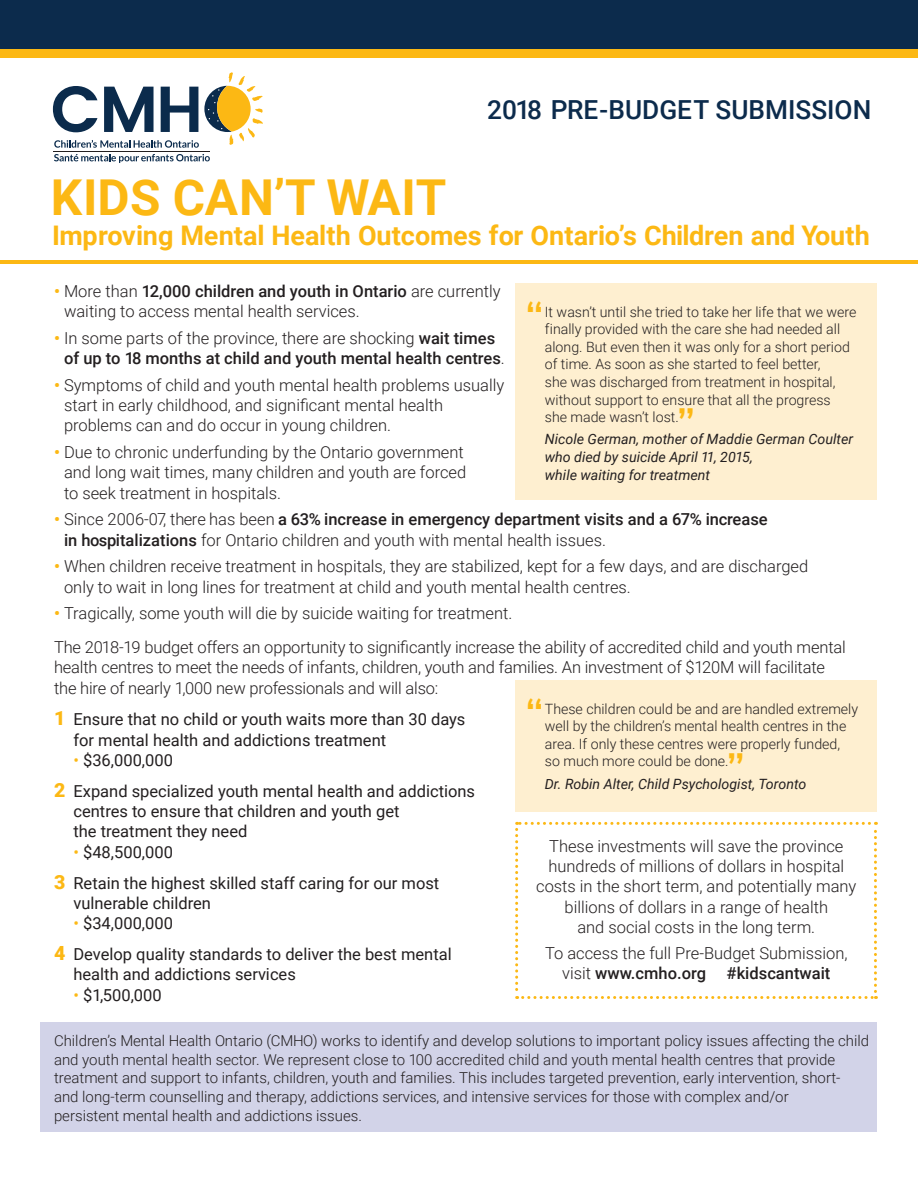
<style>
.page{position:relative;width:918px;height:1188px;background:#fff}
.page>*{position:absolute;margin:0;border:0;box-sizing:border-box;transform-origin:0 0}
.BEBAS_BLUE{font:700 49.5px "Roboto";letter-spacing:.01em;color:#fcb814}
.t1{font:700 40.5px "Century Gothic";color:#fcb814}
.BEBAS_BLUE-2{font:700 27px "Roboto";color:#fcb814}
.t2{font:500 26.25px "Roboto";color:#0c2b4c}
.t3{font:300 16.5px/20.2px "Roboto";color:#231f20}
.t4{font:16.5px/20.2px "Roboto";color:#231f20}
.t5{font:500 16.5px/20.2px "Roboto";color:#231f20}
.t6{font:300 15px/18.8px "Roboto";color:#231f20}
.t7{font:300 14.1px/17.5px "Roboto";color:#231f20}
.t8{font:italic 14.1px/17.5px "Roboto";color:#231f20}
.s1{font-weight:700;color:#fcb814}
.s2{font-weight:500}
.s3{font-weight:300}
.s4{font-weight:900;font-size:19.5px;color:#fcb814}
.s5{color:#fcb814}
</style>
<div class="page">
<hr style="left:0;top:260px;width:918px;height:3px;background:#fcb814">
<div style="left:40px;top:1022px;width:838px;height:110px;background:#d2d3e8"></div>
<div style="left:515px;top:284px;width:362px;height:216px;background:#feefd0"></div>
<div style="left:515px;top:680px;width:362px;height:132px;background:#feefd0"></div>
<svg style="left:515px;top:822px;width:362px;height:177px"></svg>
<div style="left:0;top:48px;width:918px;height:10px;background:#fcb814"></div>
<div style="left:0;top:0;width:918px;height:49px;background:#0c2b4c"></div>
<svg style="left:54px;top:154px;width:156px;height:9px"></svg>
<hr style="left:53px;top:151px;width:157px;height:1px;background:#231f20">
<svg style="left:53px;top:72px;width:210px;height:76px"></svg>
<p class="t2" style="left:487px;top:91px;width:386px">2018 PRE-BUDGET SUBMISSION</p>
<p class="BEBAS_BLUE" style="left:51px;top:162px;width:397px">KIDS CAN’T WAIT</p>
<p class="BEBAS_BLUE-2" style="left:52px;top:217px;width:819px">Improving Mental Health Outcomes for Ontario’s Children and Youth</p>
<p class="t3" style="left:64px;top:280px;width:438px;text-indent:-10px"><span class="s1">•</span> More than <span class="s2">12,000 children and youth in Ontario</span> are currently waiting to access mental health services.</p>
<p class="t5" style="left:64px;top:327px;width:442px;text-indent:-10px"><span class="s1">•</span> <span class="s3">In some parts of the province, there are shocking</span> wait times of up to 18 months at child and youth mental health centres<span class="s3">.</span></p>
<p class="t3" style="left:64px;top:374px;width:442px;text-indent:-10px"><span class="s1">•</span> Symptoms of child and youth mental health problems usually start in early childhood, and significant mental health problems can and do occur in young children.</p>
<p class="t3" style="left:64px;top:442px;width:404px;text-indent:-10px"><span class="s1">•</span> Due to chronic underfunding by the Ontario government and long wait times, many children and youth are forced to seek treatment in hospitals.</p>
<p class="t3" style="left:64px;top:509px;width:705px;text-indent:-10px"><span class="s1">•</span> Since 2006-07, there has been <span class="s2">a 63% increase in emergency department visits and a 67% increase in hospitalizations</span> for Ontario children and youth with mental health issues.</p>
<p class="t3" style="left:64px;top:556px;width:746px;text-indent:-10px"><span class="s1">•</span> When children receive treatment in hospitals, they are stabilized, kept for a few days, and are discharged only to wait in long lines for treatment at child and youth mental health centres.</p>
<p class="t3" style="left:54px;top:603px;width:460px"><span class="s1">•</span> Tragically, some youth will die by suicide waiting for treatment.</p>
<p class="t3" style="left:54px;top:637px;width:793px">The 2018-19 budget offers an opportunity to significantly increase the ability of accredited child and youth mental health centres to meet the needs of infants, children, youth and families. An investment of $120M will facilitate the hire of nearly 1,000 new professionals and will also:</p>
<p class="t1" style="left:525px;top:285px;width:21px">“</p>
<p class="t7" style="left:545px;top:302px;width:313px">It wasn’t until she tried to take her life that we were finally provided with the care she had needed all along. But even then it was only for a short period of time. As soon as she started to feel better,<br>she was discharged from treatment in hospital, without support to ensure that all the progress she made wasn’t lost.</p>
<p class="t8" style="left:545px;top:430px;width:310px">Nicole German, mother of Maddie German Coulter who died by suicide April 11, 2015,<br>while waiting for treatment</p>
<p class="t1" style="left:677px;top:393px;width:21px">”</p>
<p class="t1" style="left:525px;top:682px;width:21px">“</p>
<p class="t7" style="left:545px;top:699px;width:315px">These children could be and are handled extremely well by the children’s mental health centres in the area. If only these centres were properly funded, so much more could be done.</p>
<p class="t8" style="left:545px;top:774px;width:263px">Dr. Robin Alter, Child Psychologist, Toronto</p>
<p class="t4" style="left:54px;top:709px;width:413px"><span class="s4">1</span> Ensure that no child or youth waits more than 30 days</p>
<p class="t4" style="left:73px;top:729px;width:314px">for mental health and addictions treatment</p>
<p class="t4" style="left:73px;top:749px;width:101px"><span class="s5">•</span> $36,000,000</p>
<p class="t4" style="left:73px;top:780px;width:403px;text-indent:-19px"><span class="s4">2</span> Expand specialized youth mental health and addictions centres to ensure that children and youth get<br>the treatment they need</p>
<p class="t4" style="left:73px;top:841px;width:101px"><span class="s5">•</span> $48,500,000</p>
<p class="t4" style="left:73px;top:872px;width:367px;text-indent:-19px"><span class="s4">3</span> Retain the highest skilled staff caring for our most vulnerable children</p>
<p class="t4" style="left:73px;top:913px;width:101px"><span class="s5">•</span> $34,000,000</p>
<p class="t4" style="left:73px;top:944px;width:380px;text-indent:-19px"><span class="s4">4</span> Develop quality standards to deliver the best mental health and addictions services</p>
<p class="t4" style="left:73px;top:984px;width:90px"><span class="s5">•</span> $1,500,000</p>
<p class="t1" style="left:726px;top:737px;width:21px">”</p>
<p class="t3" style="left:536px;top:835px;width:322px;text-align:center">These investments will save the province hundreds of millions of dollars in hospital costs in the short term, and potentially many billions of dollars in a range of health<br>and social costs in the long term.</p>
<p class="t3" style="left:545px;top:942px;width:304px;text-align:center">To access the full Pre-Budget Submission, visit <span class="s2">www.cmho.org #kidscantwait</span></p>
<p class="t6" style="left:54px;top:1031px;width:817px">Children’s Mental Health Ontario (CMHO) works to identify and develop solutions to important policy issues affecting the child and youth mental health sector. We represent close to 100 accredited child and youth mental health centres that provide treatment and support to infants, children, youth and families. This includes targeted prevention, early intervention, short-<br>and long-term counselling and therapy, addictions services, and intensive services for those with complex and/or<br>persistent mental health and addictions issues.</p>
</div>
